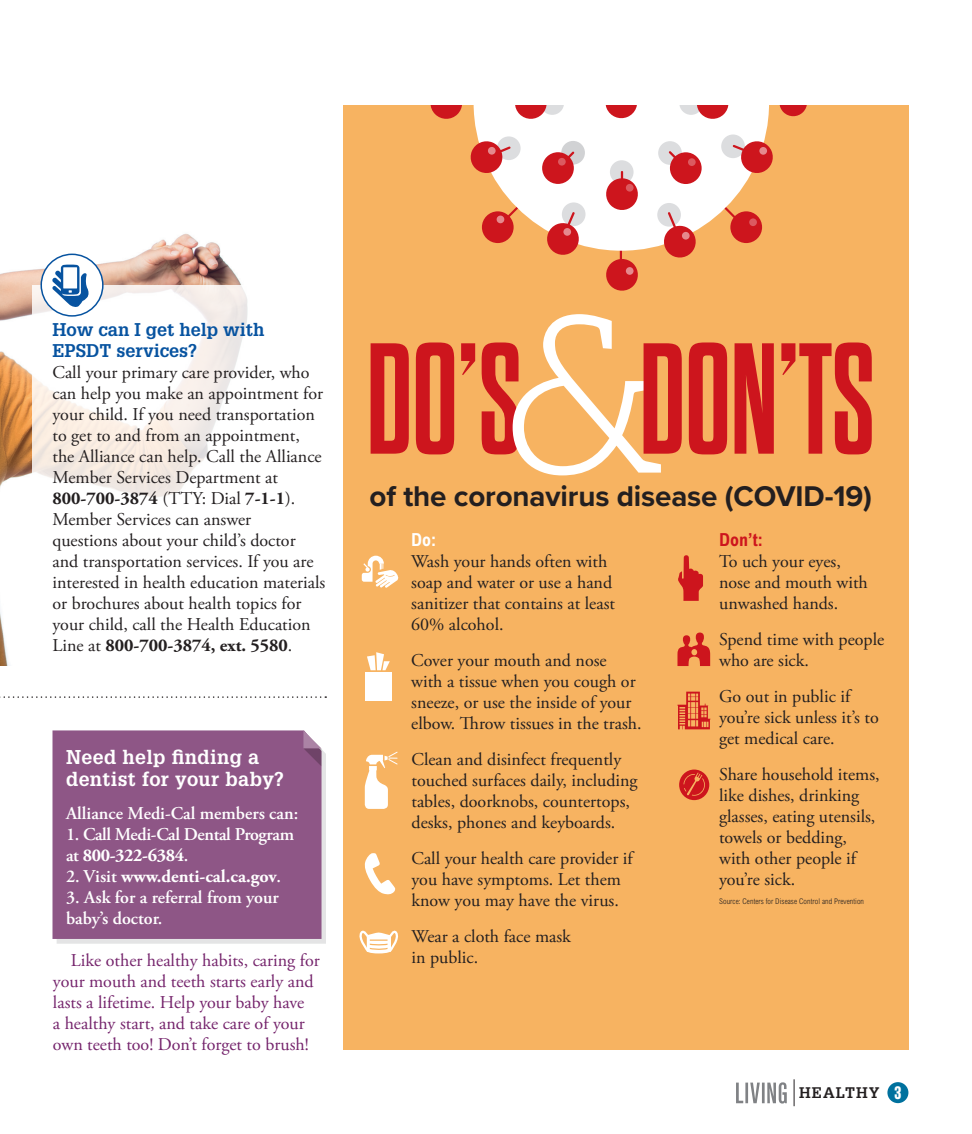
<style>
.page{position:relative;width:972px;height:1134px;background:#fff}
.page>*{position:absolute;margin:0;border:0;box-sizing:border-box;transform-origin:0 0}
.t1{font:700 157.65px "Dharma Gothic M";color:#cd151d}
.t2{font:700 29.55px "Proxima Nova";letter-spacing:-.005em;color:#231f20}
._2_EN_HEAD_side_reve{font:700 19.5px/22.5px "Glypha LT Std";letter-spacing:.02em;color:#fff}
._2_EN_body_side_colo{font:18px/21px "Adobe Garamond Pro";color:#231f20}
._1_EN_body_no_indent{font:18px/21px "Adobe Garamond Pro";color:#231f20}
._2_EN_BODY_side_colo{font:18px/21px "Adobe Garamond Pro";color:#75246c}
._2_EN_BODY_side_reve{font:600 18px/21px "Adobe Garamond Pro";color:#fff}
._2_EN_BODY_side_reve-2{font:600 18px/21px "Adobe Garamond Pro";letter-spacing:-.02em;color:#fff}
._1_EN_body_breaker{font:700 18px/21px "Glypha LT Std";color:#0753a0}
._2_EN_BODY_side_reve-3{font:700 18px "Adobe Garamond Pro";color:#fff}
._2_EN_body_side_brea{font:700 condensed 18px "Arial MT Std";color:#cd151d}
._2_EN_body_side_brea-2{font:700 condensed 18px "Arial MT Std";color:#fff}
.t3{font:700 15px "Glypha LT Std";letter-spacing:.075em;color:#231f20}
._4_EN_source_black{font:300 condensed 7.8px "Arial MT Std";letter-spacing:.01em;color:#231f20}
.s1{font-weight:700}
.s2{font-weight:600}
.s3{font-family:"Adelle PE Th";font-weight:400;font-size:236.55px;color:#fff}
.s4{font-family:"Rama Gothic E";font-size:18px;color:#fff}
</style>
<div class="page">
<div style="left:887px;top:1082px;width:21px;height:21px;background:#00719e;border-radius:50%"></div>
<svg style="left:736px;top:1082px;width:51px;height:22px"></svg>
<svg style="left:794px;top:1079px;width:1px;height:27px"></svg>
<img style="left:0;top:105px;width:344px;height:560px">
<svg style="left:0;top:696px;width:326px;height:2px"></svg>
<div style="left:57px;top:750px;width:269px;height:194px;background:#e4e4e5"></div>
<div style="left:52px;top:730px;width:270px;height:209px;background:#8e5686"></div>
<svg style="left:303px;top:730px;width:18px;height:36px"></svg>
<svg style="left:32px;top:285px;width:312px;height:347px"></svg>
<div style="left:41px;top:254px;width:62px;height:62px;background:#fff;border-radius:50%"></div>
<div style="left:41px;top:254px;width:63px;height:63px;border:2px solid #0753a0;border-radius:50%"></div>
<svg style="left:52px;top:264px;width:37px;height:44px"></svg>
<div style="left:344px;top:105px;width:565px;height:945px;background:#f7b361"></div>
<svg style="left:362px;top:556px;width:37px;height:32px"></svg>
<div style="left:365px;top:673px;width:27px;height:28px;background:#fff"></div>
<svg style="left:367px;top:652px;width:23px;height:18px"></svg>
<svg style="left:365px;top:751px;width:33px;height:58px"></svg>
<svg style="left:364px;top:853px;width:31px;height:42px"></svg>
<svg style="left:678px;top:555px;width:25px;height:46px"></svg>
<svg style="left:677px;top:633px;width:33px;height:33px"></svg>
<svg style="left:679px;top:770px;width:30px;height:30px"></svg>
<svg style="left:677px;top:692px;width:34px;height:37px"></svg>
<svg style="left:359px;top:930px;width:39px;height:23px"></svg>
<svg style="left:430px;top:105px;width:377px;height:186px"></svg>
<p class="_1_EN_body_breaker" style="left:52px;top:319px;width:214px">How can I get help with<br>EPSDT services?</p>
<p class="_1_EN_body_no_indent" style="left:52px;top:362px;width:274px">Call your primary care provider, who can help you make an appointment for your child. If you need transportation to get to and from an appointment, the Alliance can help. Call the Alliance Member Services Department at <span class="s1">800-700-3874</span> (TTY: Dial <span class="s1">7-1-1</span>).<br>Member Services can answer<br>questions about your child’s doctor and transportation services. If you are interested in health education materials or brochures about health topics for your child, call the Health Education Line at <span class="s1">800-700-3874, ext. 5580</span>.</p>
<p class="_2_EN_HEAD_side_reve" style="left:66px;top:745px;width:220px">Need help finding a dentist for your baby?</p>
<p class="_2_EN_BODY_side_reve" style="left:66px;top:803px;width:234px">Alliance Medi-Cal members can:</p>
<p class="_2_EN_BODY_side_reve-2" style="left:66px;top:824px;width:230px">1. Call Medi-Cal Dental Program at <span class="s1">800-322-6384</span>.</p>
<p class="_2_EN_BODY_side_reve-3" style="left:66px;top:866px;width:217px"><span class="s2">2. Visit</span> www.denti-cal.ca.gov<span class="s2">.</span></p>
<p class="_2_EN_BODY_side_reve" style="left:66px;top:887px;width:214px">3. Ask for a referral from your baby’s doctor.</p>
<p class="_2_EN_BODY_side_colo" style="left:53px;top:950px;width:268px;text-indent:18px">Like other healthy habits, caring for your mouth and teeth starts early and lasts a lifetime. Help your baby have<br>a healthy start, and take care of your own teeth too! Don’t forget to brush!</p>
<p class="t1" style="left:367px;top:324px;width:510px">DO’S<span class="s3">&amp;</span>DON’TS</p>
<p class="t2" style="left:370px;top:474px;width:504px">of the coronavirus disease (COVID-19)</p>
<p class="_2_EN_body_side_brea-2" style="left:411px;top:529px;width:27px">Do:</p>
<p class="_2_EN_body_side_colo" style="left:411px;top:551px;width:205px">Wash your hands often with soap and water or use a hand sanitizer that contains at least<br>60% alcohol.</p>
<p class="_2_EN_body_side_colo" style="left:411px;top:650px;width:232px">Cover your mouth and nose with a tissue when you cough or sneeze, or use the inside of your elbow. Throw tissues in the trash.</p>
<p class="_2_EN_body_side_colo" style="left:412px;top:749px;width:228px">Clean and disinfect frequently touched surfaces daily, including tables, doorknobs, countertops, desks, phones and keyboards.</p>
<p class="_2_EN_body_side_colo" style="left:412px;top:848px;width:223px">Call your health care provider if you have symptoms. Let them know you may have the virus.</p>
<p class="_2_EN_body_side_colo" style="left:412px;top:926px;width:161px">Wear a cloth face mask in public.</p>
<p class="_2_EN_body_side_brea" style="left:719px;top:529px;width:45px">Don’t:</p>
<p class="_2_EN_body_side_colo" style="left:719px;top:551px;width:150px">To uch your eyes, nose and mouth with unwashed hands.</p>
<p class="_2_EN_body_side_colo" style="left:719px;top:629px;width:167px">Spend time with people who are sick.</p>
<p class="_2_EN_body_side_colo" style="left:719px;top:686px;width:161px">Go out in public if you’re sick unless it’s to get medical care.</p>
<p class="_2_EN_body_side_colo" style="left:719px;top:764px;width:162px">Share household items, like dishes, drinking glasses, eating utensils, towels or bedding, with other people if you’re sick.</p>
<p class="_4_EN_source_black" style="left:719px;top:897px;width:147px">Source: Centers for Disease Control and Prevention</p>
<p class="t3" style="left:799px;top:1083px;width:104px">HEALTHY <span class="s4">3</span></p>
</div>
